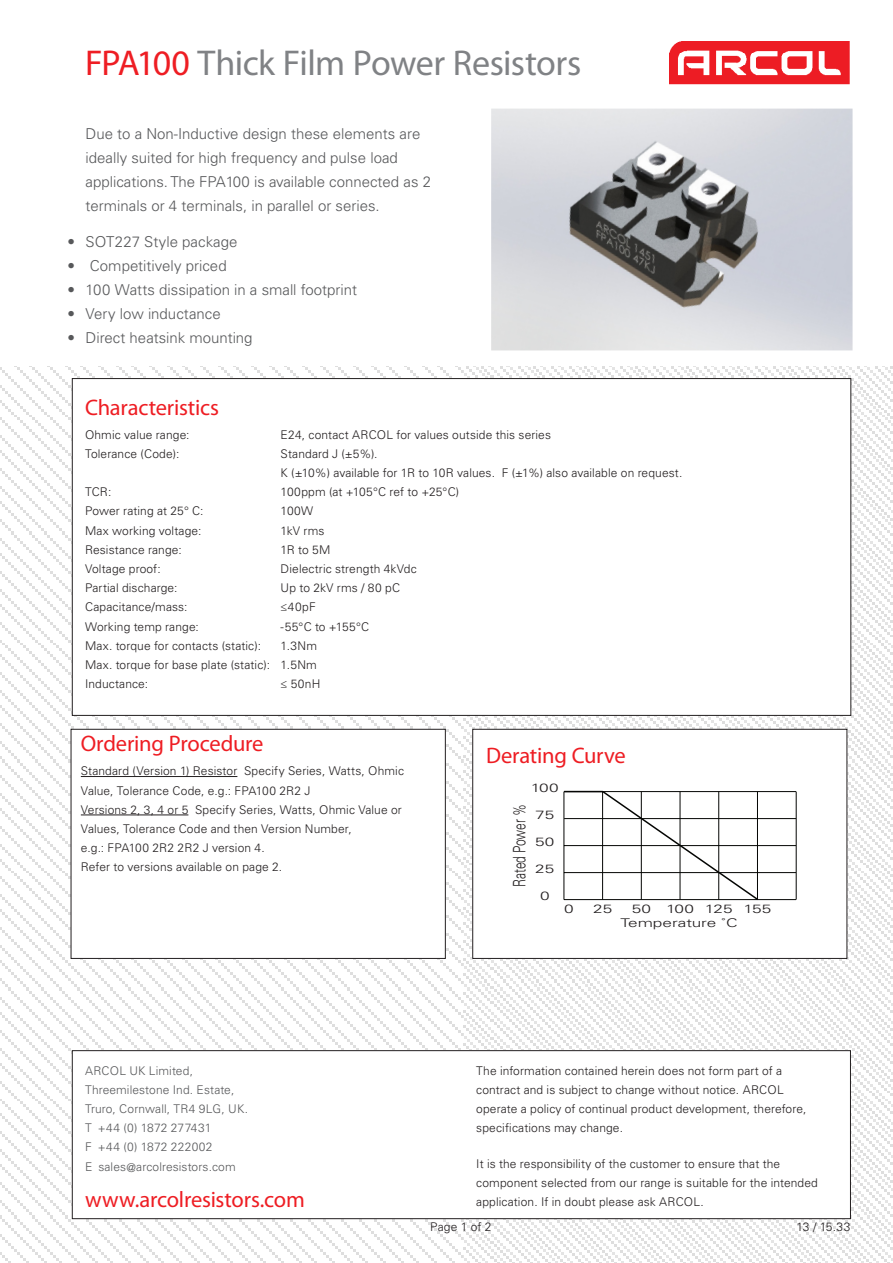
<style>
.page{position:relative;width:893px;height:1263px;background:#fff}
.page>*{position:absolute;margin:0;border:0;box-sizing:border-box;transform-origin:0 0}
.t1{font:36px "Myriad Pro";letter-spacing:-.015em;color:#808285}
.t2{font:22.5px "Myriad Pro";letter-spacing:-.01em;color:#ee1d23}
.t3{font:300 17.25px "Univers LT Std";letter-spacing:-.005em;color:#231f20;scale:.7 1}
.t4{font:300 15px/24px "Univers LT Std";color:#57585a}
.t5{font:300 12px/19.2px "Univers LT Std";letter-spacing:.01em;color:#231f20}
.t6{font:300 12px/19.2px "Univers LT Std";letter-spacing:.01em;color:#57585a}
.t7{font:300 12px "Univers LT Std";letter-spacing:.01em;color:#231f20;scale:1.43 1}
.t8{font:300 12px "Univers LT Std";letter-spacing:-.025em;color:#231f20;scale:1.43 1}
.s1{color:#ee1d23}
</style>
<div class="page">
<img style="left:0;top:367px;width:463px;height:896px">
<img style="left:463px;top:367px;width:430px;height:896px">
<div style="left:72px;top:1051px;width:778px;height:168px;background:#fff"></div>
<div style="left:72px;top:1050px;width:779px;height:169px;border:1px solid #231f20"></div>
<div style="left:72px;top:379px;width:779px;height:336px;background:#fff"></div>
<img style="left:491px;top:109px;width:361px;height:241px">
<img style="left:670px;top:41px;width:180px;height:44px">
<div style="left:473px;top:729px;width:374px;height:229px;background:#fff"></div>
<div style="left:472px;top:729px;width:375px;height:230px;border:1px solid #231f20"></div>
<div style="left:71px;top:729px;width:374px;height:229px;background:#fff"></div>
<div style="left:71px;top:729px;width:375px;height:230px;border:1px solid #231f20"></div>
<hr style="left:81px;top:776px;width:156px;height:1px;background:#231f20">
<hr style="left:81px;top:815px;width:107px;height:1px;background:#231f20">
<hr style="left:564px;top:872px;width:232px;height:1px;background:#040503">
<hr style="left:564px;top:845px;width:232px;height:1px;background:#040503">
<hr style="left:564px;top:899px;width:232px;height:1px;background:#040503">
<svg style="left:563px;top:790px;width:197px;height:111px"></svg>
<hr style="left:602px;top:791px;width:1px;height:108px;background:#040503">
<hr style="left:641px;top:791px;width:1px;height:108px;background:#040503">
<hr style="left:680px;top:791px;width:1px;height:108px;background:#040503">
<hr style="left:718px;top:791px;width:1px;height:108px;background:#040503">
<hr style="left:757px;top:791px;width:1px;height:108px;background:#040503">
<hr style="left:796px;top:791px;width:1px;height:108px;background:#040503">
<hr style="left:564px;top:818px;width:232px;height:1px;background:#040503">
<hr style="left:564px;top:791px;width:232px;height:1px;background:#040503">
<p class="t1" style="left:85px;top:41px;width:498px"><span class="s1">FPA100</span> Thick Film Power Resistors</p>
<p class="t4" style="left:86px;top:121px;width:347px">Due to a Non-Inductive design these elements are ideally suited for high frequency and pulse load applications. The FPA100 is available connected as 2 terminals or 4 terminals, in parallel or series.</p>
<p class="t4" style="left:68px;top:229px;width:171px">• SOT227 Style package</p>
<p class="t4" style="left:68px;top:253px;width:161px">• Competitively priced</p>
<p class="t4" style="left:68px;top:277px;width:291px">• 100 Watts dissipation in a small footprint</p>
<p class="t4" style="left:68px;top:301px;width:155px">• Very low inductance</p>
<p class="t4" style="left:68px;top:325px;width:187px">• Direct heatsink mounting</p>
<p class="t2" style="left:85px;top:393px;width:136px">Characteristics</p>
<p class="t5" style="left:85px;top:425px;width:106px">Ohmic value range:</p>
<p class="t5" style="left:85px;top:444px;width:96px">Tolerance (Code):</p>
<p class="t5" style="left:85px;top:482px;width:28px">TCR:</p>
<p class="t5" style="left:85px;top:501px;width:120px">Power rating at 25° C:</p>
<p class="t5" style="left:85px;top:521px;width:118px">Max working voltage:</p>
<p class="t5" style="left:85px;top:540px;width:98px">Resistance range:</p>
<p class="t5" style="left:85px;top:559px;width:77px">Voltage proof:</p>
<p class="t5" style="left:85px;top:578px;width:94px">Partial discharge:</p>
<p class="t5" style="left:85px;top:597px;width:104px">Capacitance/mass:</p>
<p class="t5" style="left:85px;top:617px;width:115px">Working temp range:</p>
<p class="t5" style="left:85px;top:636px;width:177px">Max. torque for contacts (static):</p>
<p class="t5" style="left:85px;top:655px;width:187px">Max. torque for base plate (static):</p>
<p class="t5" style="left:85px;top:674px;width:65px">Inductance:</p>
<p class="t5" style="left:281px;top:425px;width:272px">E24, contact ARCOL for values outside this series</p>
<p class="t5" style="left:281px;top:444px;width:98px">Standard J (±5%).</p>
<p class="t5" style="left:281px;top:463px;width:403px">K (±10%) available for 1R to 10R values. F (±1%) also available on request.</p>
<p class="t5" style="left:281px;top:482px;width:180px">100ppm (at +105°C ref to +25°C)</p>
<p class="t5" style="left:281px;top:501px;width:34px">100W</p>
<p class="t5" style="left:281px;top:521px;width:45px">1kV rms</p>
<p class="t5" style="left:281px;top:540px;width:51px">1R to 5M</p>
<p class="t5" style="left:281px;top:559px;width:138px">Dielectric strength 4kVdc</p>
<p class="t5" style="left:281px;top:578px;width:121px">Up to 2kV rms / 80 pC</p>
<p class="t5" style="left:281px;top:597px;width:37px">≤40pF</p>
<p class="t5" style="left:281px;top:617px;width:90px">-55°C to +155°C</p>
<p class="t5" style="left:281px;top:636px;width:38px">1.3Nm</p>
<p class="t5" style="left:281px;top:655px;width:38px">1.5Nm</p>
<p class="t5" style="left:281px;top:674px;width:41px">≤ 50nH</p>
<p class="t2" style="left:81px;top:729px;width:184px">Ordering Procedure</p>
<p class="t5" style="left:81px;top:761px;width:325px">Standard (Version 1) Resistor Specify Series, Watts, Ohmic Value, Tolerance Code, e.g.: FPA100 2R2 J<br>Versions 2, 3, 4 or 5 Specify Series, Watts, Ohmic Value or Values, Tolerance Code and then Version Number,<br>e.g.: FPA100 2R2 2R2 J version 4.<br>Refer to versions available on page 2.</p>
<p class="t2" style="left:486px;top:741px;width:141px">Derating Curve</p>
<p class="t7" style="left:531px;top:780px;width:21px">100</p>
<p class="t7" style="left:535px;top:807px;width:15px">75</p>
<h3 class="t3" style="left:509px;top:887px;width:121px;rotate:-90deg">Rated Power %</h3>
<p class="t7" style="left:535px;top:834px;width:15px">50</p>
<p class="t7" style="left:535px;top:861px;width:15px">25</p>
<p class="t7" style="left:540px;top:888px;width:8px">0</p>
<p class="t7" style="left:564px;top:902px;width:8px">0</p>
<p class="t7" style="left:593px;top:902px;width:15px">25</p>
<p class="t7" style="left:632px;top:902px;width:15px">50</p>
<p class="t8" style="left:666px;top:902px;width:75px">100 125 155</p>
<p class="t7" style="left:621px;top:915px;width:83px">Temperature ˚C</p>
<p class="t6" style="left:85px;top:1061px;width:165px">ARCOL UK Limited,<br>Threemilestone Ind. Estate,<br>Truro, Cornwall, TR4 9LG, UK.</p>
<p class="t6" style="left:85px;top:1118px;width:152px">T +44 (0) 1872 277431<br>F +44 (0) 1872 222002<br>E sales@arcolresistors.com</p>
<p class="t2" style="left:85px;top:1185px;width:221px">www.arcolresistors.com</p>
<p class="t5" style="left:476px;top:1061px;width:332px">The information contained herein does not form part of a contract and is subject to change without notice. ARCOL operate a policy of continual product development, therefore, specifications may change.</p>
<p class="t5" style="left:476px;top:1154px;width:343px">It is the responsibility of the customer to ensure that the component selected from our range is suitable for the intended application. If in doubt please ask ARCOL.</p>
<p class="t5" style="left:430px;top:1217px;width:63px">Page 1 of 2</p>
<p class="t5" style="left:797px;top:1217px;width:55px">13 / 15.33</p>
</div>
